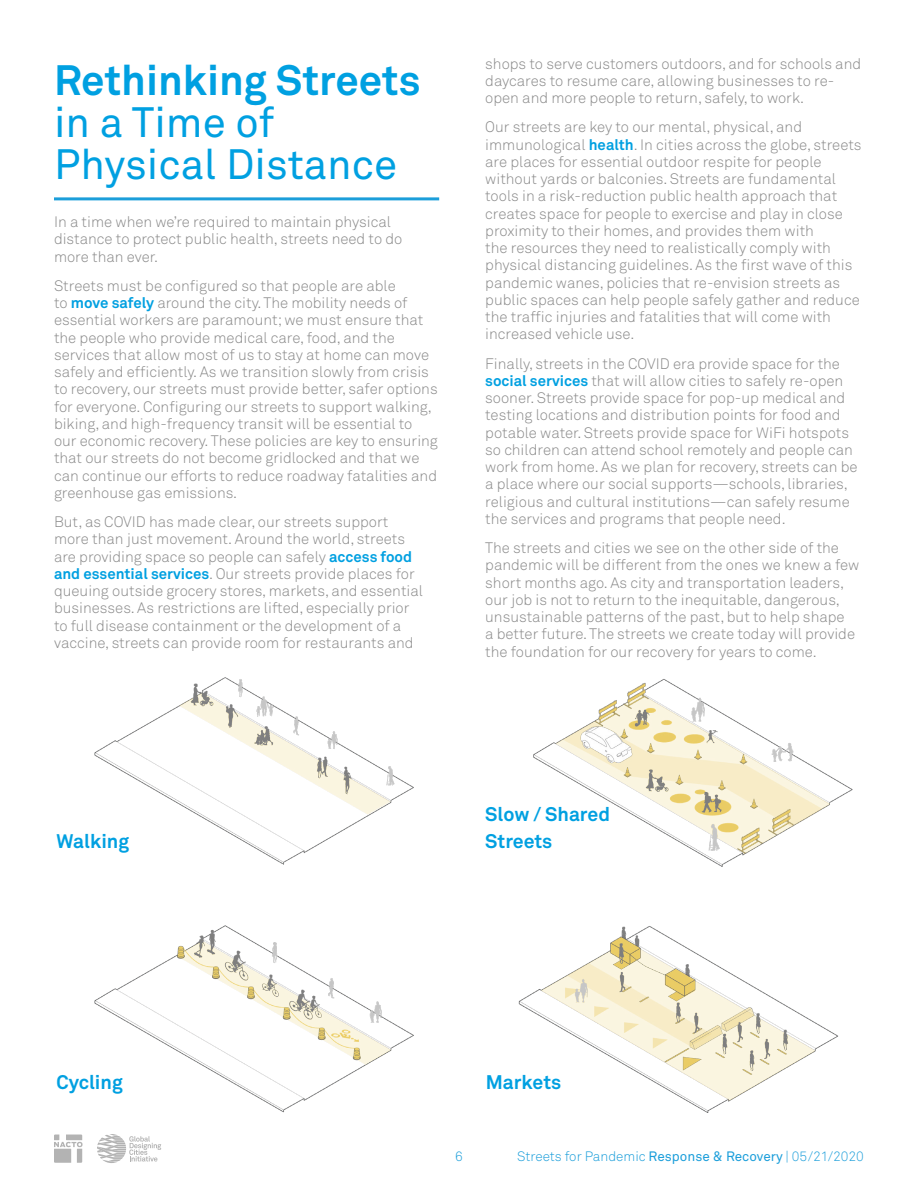
<style>
.page{position:relative;width:918px;height:1188px;background:#fff}
.page>*{position:absolute;margin:0;border:0;box-sizing:border-box;transform-origin:0 0}
.t1{font:42px/42px "Akkurat";color:#00a0e1}
.t2{font:700 42px "Akkurat";color:#00a0e1}
.t3{font:700 19.5px/26.2px "Akkurat";color:#00a0e1}
.t4{font:300 15px/17.2px "Akkurat";color:#898989}
.t5{font:300 13.5px "Akkurat";color:#1b9eda}
.s1{font-weight:700;color:#00a0e1}
.s2{font-weight:400}
</style>
<div class="page">
<svg style="left:54px;top:1135px;width:29px;height:28px"></svg>
<svg style="left:97px;top:1134px;width:64px;height:29px"></svg>
<img style="left:533px;top:679px;width:320px;height:188px">
<img style="left:94px;top:925px;width:320px;height:188px">
<img style="left:94px;top:677px;width:320px;height:188px">
<img style="left:518px;top:926px;width:320px;height:187px">
<hr style="left:54px;top:197px;width:385px;height:3px;background:#1b9eda">
<h1 class="t2" style="left:54px;top:54px;width:368px">Rethinking Streets</h1>
<h1 class="t1" style="left:54px;top:103px;width:345px">in a Time of<br>Physical Distance</h1>
<p class="t4" style="left:54px;top:214px;width:350px">In a time when we’re required to maintain physical distance to protect public health, streets need to do more than ever.</p>
<p class="t4" style="left:54px;top:277px;width:385px">Streets must be configured so that people are able<br>to <span class="s1">move safely</span> around the city. The mobility needs of essential workers are paramount; we must ensure that the people who provide medical care, food, and the services that allow most of us to stay at home can move safely and efficiently. As we transition slowly from crisis to recovery, our streets must provide better, safer options for everyone. Configuring our streets to support walking, biking, and high-frequency transit will be essential to our economic recovery. These policies are key to ensuring that our streets do not become gridlocked and that we can continue our efforts to reduce roadway fatalities and greenhouse gas emissions.</p>
<p class="t4" style="left:54px;top:514px;width:371px">But, as COVID has made clear, our streets support more than just movement. Around the world, streets are providing space so people can safely <span class="s1">access food and essential services</span>. Our streets provide places for queuing outside grocery stores, markets, and essential businesses. As restrictions are lifted, especially prior to full disease containment or the development of a vaccine, streets can provide room for restaurants and</p>
<p class="t4" style="left:485px;top:55px;width:377px">shops to serve customers outdoors, and for schools and daycares to resume care, allowing businesses to re&shy;open and more people to return, safely, to work.</p>
<p class="t4" style="left:485px;top:119px;width:378px">Our streets are key to our mental, physical, and immunological <span class="s1">health</span>. In cities across the globe, streets are places for essential outdoor respite for people without yards or balconies. Streets are fundamental tools in a risk-reduction public health approach that creates space for people to exercise and play in close proximity to their homes, and provides them with<br>the resources they need to realistically comply with physical distancing guidelines. As the first wave of this pandemic wanes, policies that re-envision streets as public spaces can help people safely gather and reduce the traffic injuries and fatalities that will come with increased vehicle use.</p>
<p class="t4" style="left:485px;top:355px;width:374px">Finally, streets in the COVID era provide space for the <span class="s1">social services</span> that will allow cities to safely re-open sooner. Streets provide space for pop-up medical and testing locations and distribution points for food and potable water. Streets provide space for WiFi hotspots so children can attend school remotely and people can work from home. As we plan for recovery, streets can be a place where our social supports—schools, libraries, religious and cultural institutions—can safely resume the services and programs that people need.</p>
<p class="t4" style="left:485px;top:540px;width:376px">The streets and cities we see on the other side of the pandemic will be different from the ones we knew a few short months ago. As city and transportation leaders, our job is not to return to the inequitable, dangerous, unsustainable patterns of the past, but to help shape<br>a better future. The streets we create today will provide the foundation for our recovery for years to come.</p>
<h2 class="t3" style="left:56px;top:828px;width:74px">Walking</h2>
<h2 class="t3" style="left:485px;top:802px;width:126px">Slow / Shared<br>Streets</h2>
<h2 class="t3" style="left:56px;top:1069px;width:68px">Cycling</h2>
<h2 class="t3" style="left:486px;top:1069px;width:77px">Markets</h2>
<p class="t5" style="left:455px;top:1148px;width:9px">6</p>
<p class="t5" style="left:517px;top:1148px;width:348px">Streets for Pandemic <span class="s2">Response &amp; Recovery</span> | 05/21/2020</p>
</div>
